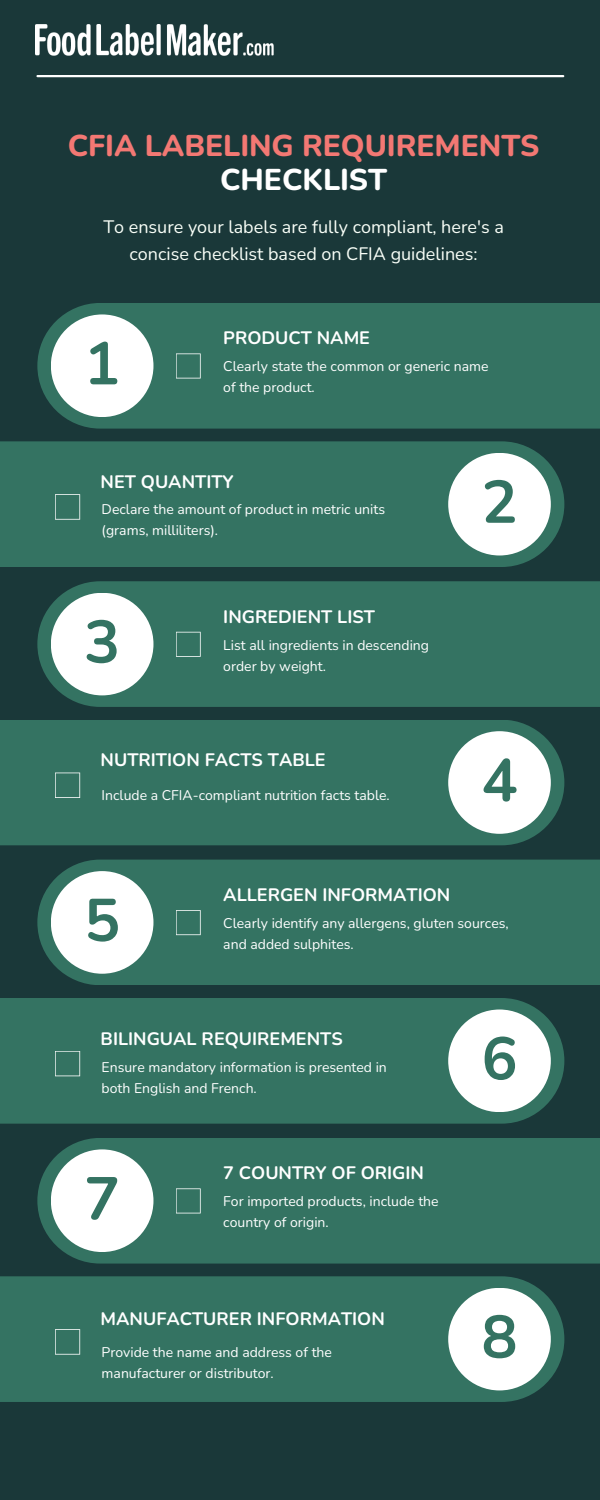
<style>
.page{position:relative;width:600px;height:1500px;background:#1a3839}
.page>*{position:absolute;margin:0;border:0;box-sizing:border-box;transform-origin:0 0}
.t1{font:700 60px "Nunito";color:#347362}
.t2{font:800 30px/34.5px "Nunito";letter-spacing:-.005em;color:#f37873;text-align:center}
.t3{font:700 18px "Nunito";color:#fff}
.t4{font:18px/27px "Nunito";color:#f9fff8;text-align:center}
.t5{font:14px/21px "Nunito";color:#fff}
.s1{color:#fff}
</style>
<div class="page">
<hr style="left:38px;top:75px;width:525px;height:2px;background:#fff">
<img style="left:36px;top:24px;width:237px;height:32px">
<div style="left:37px;top:303px;width:563px;height:126px;background:#347362"></div>
<div style="left:37px;top:581px;width:563px;height:126px;background:#347362"></div>
<div style="left:37px;top:860px;width:563px;height:125px;background:#347362"></div>
<div style="left:37px;top:1138px;width:563px;height:126px;background:#347362"></div>
<div style="left:0;top:441px;width:564px;height:126px;background:#347362"></div>
<div style="left:0;top:720px;width:564px;height:125px;background:#347362"></div>
<div style="left:0;top:998px;width:564px;height:126px;background:#347362"></div>
<div style="left:0;top:1276px;width:564px;height:126px;background:#347362"></div>
<svg style="left:55px;top:494px;width:25px;height:26px"></svg>
<svg style="left:55px;top:773px;width:25px;height:25px"></svg>
<svg style="left:55px;top:1051px;width:25px;height:25px"></svg>
<svg style="left:55px;top:1329px;width:25px;height:26px"></svg>
<svg style="left:176px;top:353px;width:25px;height:26px"></svg>
<svg style="left:176px;top:632px;width:25px;height:25px"></svg>
<svg style="left:176px;top:910px;width:25px;height:25px"></svg>
<svg style="left:176px;top:1188px;width:25px;height:25px"></svg>
<div style="left:51px;top:314px;width:102px;height:103px;background:#fff;border-radius:50%"></div>
<div style="left:51px;top:593px;width:102px;height:102px;background:#fff;border-radius:50%"></div>
<div style="left:51px;top:871px;width:102px;height:103px;background:#fff;border-radius:50%"></div>
<div style="left:51px;top:1149px;width:102px;height:103px;background:#fff;border-radius:50%"></div>
<div style="left:448px;top:453px;width:103px;height:103px;background:#fff;border-radius:50%"></div>
<div style="left:448px;top:731px;width:103px;height:103px;background:#fff;border-radius:50%"></div>
<div style="left:448px;top:1010px;width:103px;height:102px;background:#fff;border-radius:50%"></div>
<div style="left:448px;top:1288px;width:103px;height:102px;background:#fff;border-radius:50%"></div>
<p class="t2" style="left:68px;top:129px;width:473px">CFIA LABELING REQUIREMENTS<br><span class="s1">CHECKLIST</span></p>
<h3 class="t4" style="left:103px;top:214px;width:402px">To ensure your labels are fully compliant, here's a concise checklist based on CFIA guidelines:</h3>
<p class="t1" style="left:84px;top:324px;width:37px">1</p>
<p class="t3" style="left:223px;top:326px;width:148px">PRODUCT NAME</p>
<p class="t5" style="left:223px;top:356px;width:267px">Clearly state the common or generic name of the product.</p>
<p class="t3" style="left:101px;top:470px;width:135px">NET QUANTITY</p>
<p class="t5" style="left:102px;top:499px;width:285px">Declare the amount of product in metric units (grams, milliliters).</p>
<p class="t1" style="left:84px;top:602px;width:37px">3</p>
<h2 class="t3" style="left:223px;top:604px;width:153px">INGREDIENT LIST</h2>
<h2 class="t5" style="left:223px;top:635px;width:207px">List all ingredients in descending order by weight.</h2>
<h2 class="t3" style="left:101px;top:748px;width:227px">NUTRITION FACTS TABLE</h2>
<p class="t5" style="left:102px;top:785px;width:290px">Include a CFIA-compliant nutrition facts table.</p>
<p class="t1" style="left:482px;top:462px;width:37px">2</p>
<h2 class="t1" style="left:482px;top:740px;width:37px">4</h2>
<p class="t1" style="left:84px;top:880px;width:37px">5</p>
<p class="t3" style="left:223px;top:883px;width:229px">ALLERGEN INFORMATION</p>
<p class="t5" style="left:223px;top:913px;width:287px">Clearly identify any allergens, gluten sources, and added sulphites.</p>
<p class="t3" style="left:101px;top:1027px;width:244px">BILINGUAL REQUIREMENTS</p>
<p class="t5" style="left:102px;top:1057px;width:287px">Ensure mandatory information is presented in both English and French.</p>
<h2 class="t1" style="left:84px;top:1159px;width:37px">7</h2>
<p class="t3" style="left:223px;top:1161px;width:202px">7 COUNTRY OF ORIGIN</p>
<h2 class="t5" style="left:223px;top:1191px;width:217px">For imported products, include the country of origin.</h2>
<h2 class="t3" style="left:101px;top:1307px;width:286px">MANUFACTURER INFORMATION</h2>
<h2 class="t5" style="left:102px;top:1342px;width:232px">Provide the name and address of the manufacturer or distributor.</h2>
<p class="t1" style="left:482px;top:1019px;width:37px">6</p>
<p class="t1" style="left:482px;top:1297px;width:37px">8</p>
</div>
